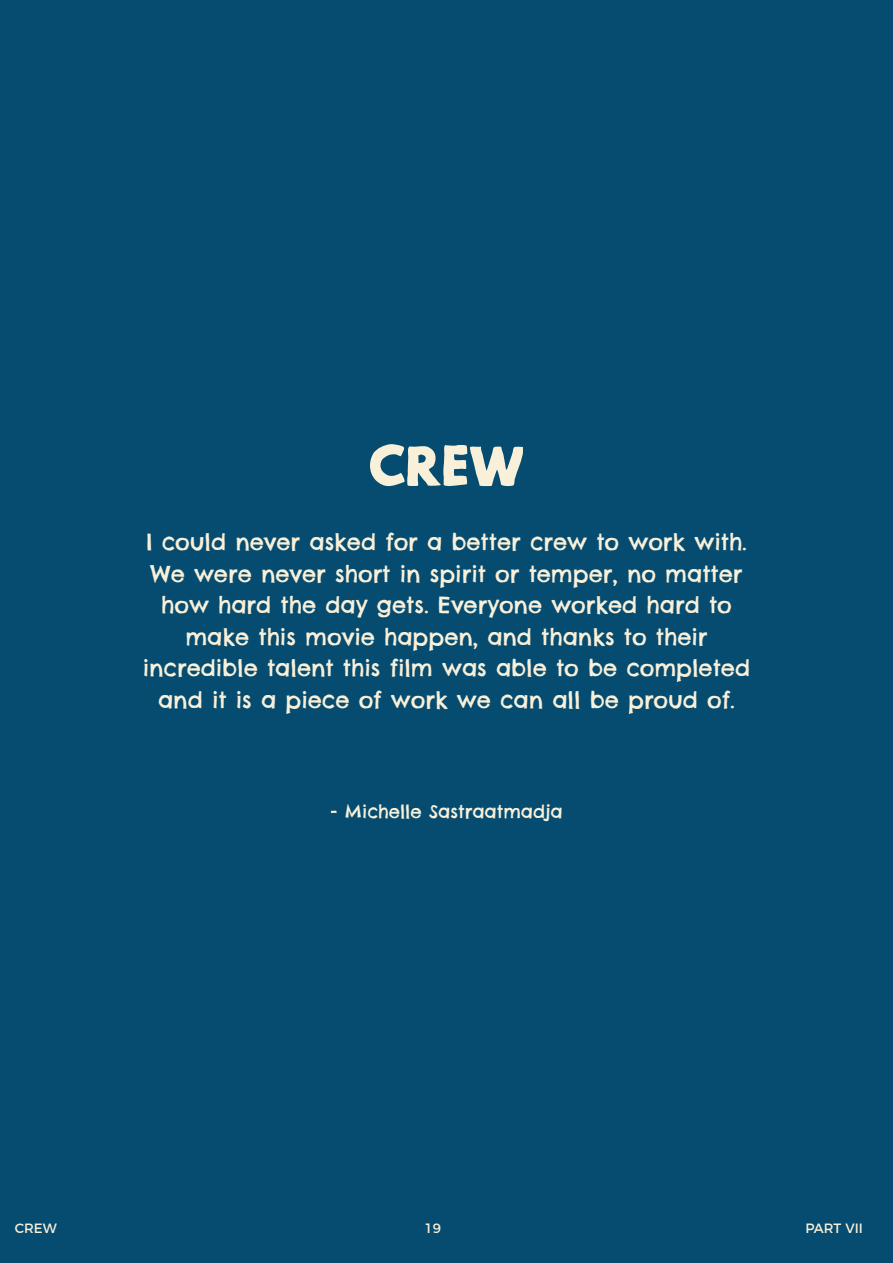
<style>
.page{position:relative;width:893px;height:1263px;background:#054c70}
.page>*{position:absolute;margin:0;border:0;box-sizing:border-box;transform-origin:0 0}
.t1{font:54.3px "Mild Life";color:#f9f0d9}
.t2{font:22.5px/31.5px "Chelsea Market";color:#f9f0d9;text-align:center}
.t3{font:18px "Chelsea Market";color:#f9f0d9}
.t4{font:13.5px "Montserrat";color:#f9f0d9}
</style>
<div class="page">
<h1 class="t1" style="left:369px;top:441px;width:157px">CREW</h1>
<p class="t2" style="left:143px;top:526px;width:609px">I could never asked for a better crew to work with.<br>We were never short in spirit or temper, no matter how hard the day gets. Everyone worked hard to make this movie happen, and thanks to their incredible talent this film was able to be completed and it is a piece of work we can all be proud of.</p>
<p class="t3" style="left:330px;top:800px;width:234px">- Michelle Sastraatmadja</p>
<p class="t4" style="left:30px;top:1217px;width:37px">CAST</p>
<p class="t4" style="left:424px;top:1217px;width:33px">1901</p>
<p class="t4" style="left:805px;top:1217px;width:59px">PART VII</p>
<p class="t4" style="left:15px;top:1217px;width:44px">CREW</p>
<p class="t4" style="left:834px;top:1217px;width:46px">PART I</p>
</div>
